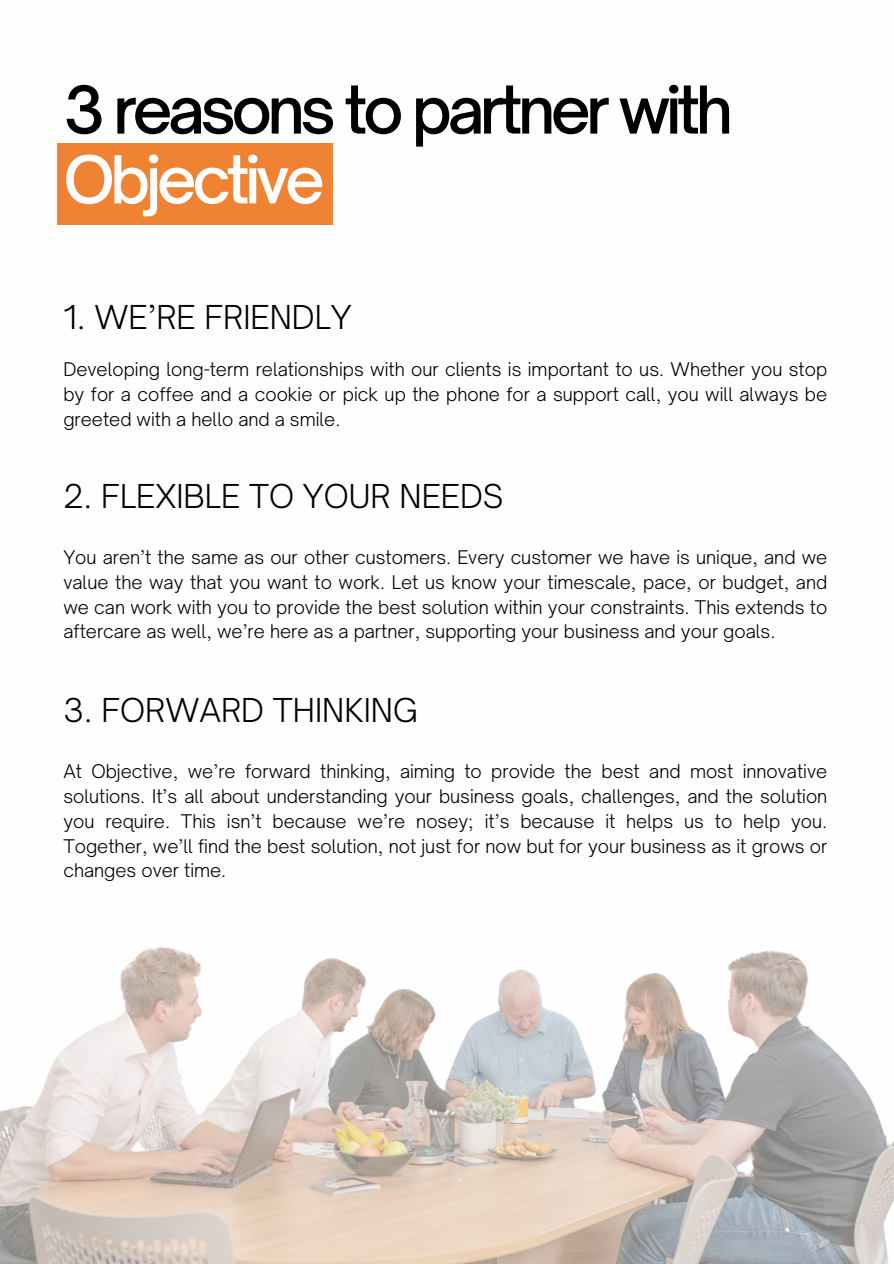
<style>
.page{position:relative;width:894px;height:1264px;background:#fff}
.page>*{position:absolute;margin:0;border:0;box-sizing:border-box;transform-origin:0 0}
.t1{font:500 63px/69.8px "Open Sauce One";letter-spacing:-.07em;color:#000}
.t2{font:300 31.5px "Open Sauce One";color:#000}
.t3{font:300 18px/24.8px "Open Sauce One";color:#000;text-align:justify}
.s1{color:#fefefe}
</style>
<div class="page">
<div style="left:58px;top:143px;width:275px;height:82px;background:#f08233"></div>
<img style="left:0;top:946px;width:893px;height:317px">
<p class="t1" style="left:63px;top:75px;width:671px">3 reasons to partner with<br><span class="s1">Objective</span></p>
<h2 class="t2" style="left:63px;top:297px;width:290px">1. WE’RE FRIENDLY</h2>
<h2 class="t3" style="left:63px;top:357px;width:765px">Developing long-term relationships with our clients is important to us. Whether you stop by for a coffee and a cookie or pick up the phone for a support call, you will always be greeted with a hello and a smile.</h2>
<h2 class="t2" style="left:63px;top:476px;width:441px">2. FLEXIBLE TO YOUR NEEDS</h2>
<h1 class="t3" style="left:63px;top:545px;width:765px">You aren’t the same as our other customers. Every customer we have is unique, and we value the way that you want to work. Let us know your timescale, pace, or budget, and we can work with you to provide the best solution within your constraints. This extends to aftercare as well, we’re here as a partner, supporting your business and your goals.</h1>
<p class="t2" style="left:63px;top:691px;width:356px">3. FORWARD THINKING</p>
<p class="t3" style="left:63px;top:759px;width:765px">At Objective, we’re forward thinking, aiming to provide the best and most innovative solutions. It’s all about understanding your business goals, challenges, and the solution you require. This isn’t because we’re nosey; it’s because it helps us to help you.<br>Together, we’ll find the best solution, not just for now but for your business as it grows or changes over time.</p>
</div>
